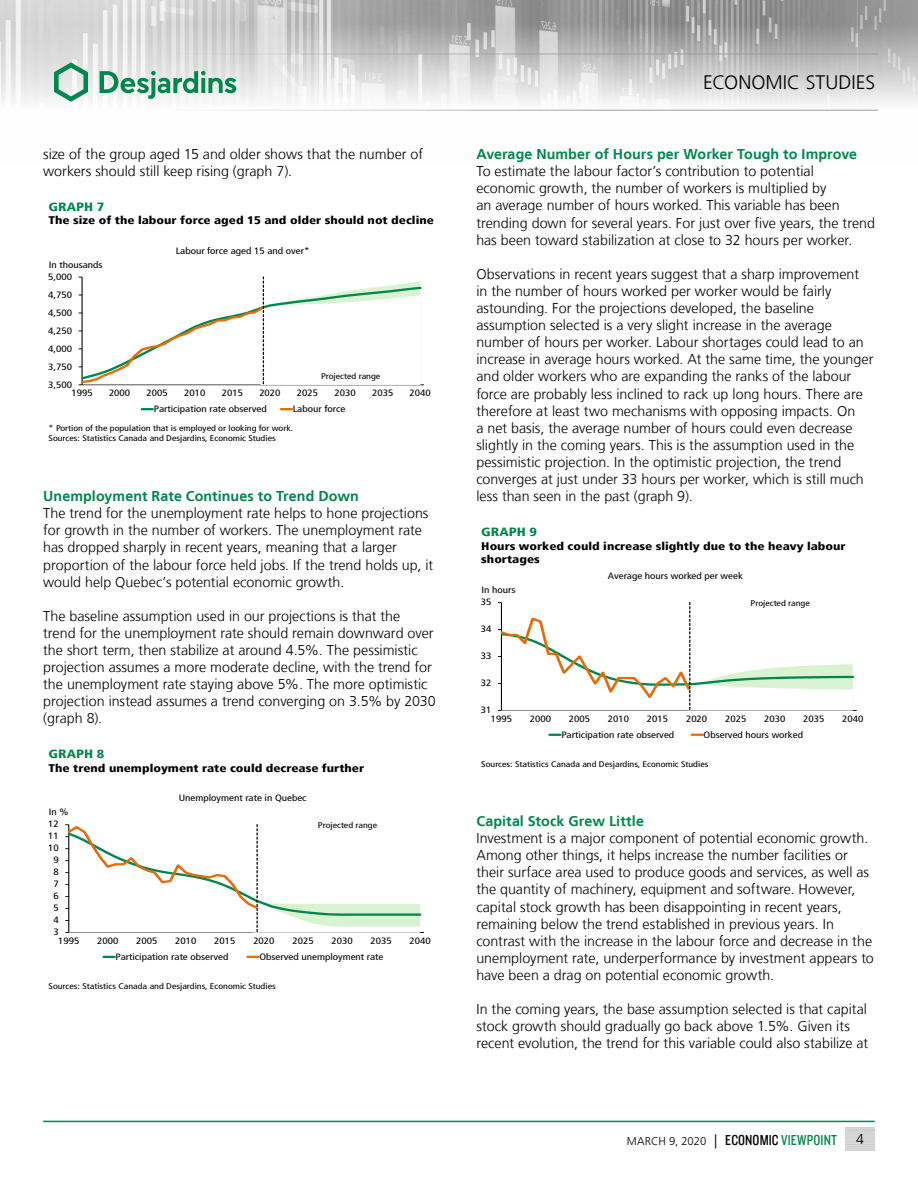
<style>
.page{position:relative;width:918px;height:1188px;background:#fff}
.page>*{position:absolute;margin:0;border:0;box-sizing:border-box;transform-origin:0 0}
.t1{font:300 19.5px "Frutiger LT";letter-spacing:.005em;color:#000}
.t2{font:300 14.25px/17.1px "Frutiger LT";color:#000}
.t3{font:700 14.25px "Frutiger LT";letter-spacing:.005em;color:#00874e}
.t4{font:900 condensed 12px "Frutiger LT";color:#00874e;scale:1.2 1}
.t5{font:300 11.25px "Frutiger LT";letter-spacing:-.005em;color:#000}
.t6{font:900 condensed 11.1px "Frutiger LT";color:#000;scale:1.2 1}
.t7{font:condensed 9.15px/18px "Frutiger LT";color:#000;scale:1.2 1}
.t8{font:condensed 8.25px/9.9px "Frutiger LT";color:#000;scale:1.2 1}
.s1{font-size:14.25px}
.s2{font-family:"Knockout 29 Junior Ltweight";font-weight:400;font-size:15px}
.s3{font-family:"Knockout 29 Junior Ltweight";font-weight:400;font-size:15px;color:#00874e}
</style>
<div class="page">
<img style="left:0;top:0;width:918px;height:110px">
<hr style="left:0;top:54px;width:878px;height:1px;background:#9d9d9c">
<hr style="left:0;top:110px;width:878px;height:1px;background:#9d9d9c">
<svg style="left:54px;top:62px;width:34px;height:40px"></svg>
<svg style="left:100px;top:71px;width:136px;height:28px"></svg>
<hr style="left:43px;top:1121px;width:832px;height:1px;background:#00874e">
<svg style="left:692px;top:734px;width:10px;height:2px"></svg>
<svg style="left:550px;top:734px;width:10px;height:2px"></svg>
<hr style="left:501px;top:710px;width:356px;height:1px;background:#000">
<svg style="left:248px;top:956px;width:10px;height:2px"></svg>
<svg style="left:104px;top:956px;width:10px;height:2px"></svg>
<hr style="left:69px;top:932px;width:355px;height:1px;background:#000">
<svg style="left:281px;top:408px;width:11px;height:2px"></svg>
<svg style="left:142px;top:408px;width:11px;height:2px"></svg>
<hr style="left:82px;top:385px;width:342px;height:1px;background:#000">
<svg style="left:79px;top:277px;width:344px;height:109px"></svg>
<svg style="left:65px;top:824px;width:358px;height:109px"></svg>
<svg style="left:498px;top:602px;width:358px;height:109px"></svg>
<p class="t2" style="left:43px;top:146px;width:381px">size of the group aged 15 and older shows that the number of workers should still keep rising (graph 7).</p>
<h6 class="t4" style="left:49px;top:199px;width:48px">GRAPH 7</h6>
<p class="t6" style="left:49px;top:214px;width:323px">The size of the labour force aged 15 and older should not decline</p>
<p class="t7" style="left:176px;top:241px;width:113px">Labour force aged 15 and over*</p>
<p class="t7" style="left:48px;top:258px;width:47px;line-height:12.1px">In thousands<br>5,000</p>
<p class="t7" style="left:48px;top:286px;width:21px;text-align:justify">4,750<br>4,500<br>4,250<br>4,000<br>3,750<br>3,500</p>
<p class="t8" style="left:321px;top:371px;width:51px">Projected range</p>
<p class="t7" style="left:71px;top:384px;width:19px">1995</p>
<p class="t7" style="left:109px;top:384px;width:19px">2000</p>
<p class="t7" style="left:147px;top:384px;width:19px">2005</p>
<p class="t7" style="left:184px;top:384px;width:19px">2010</p>
<p class="t7" style="left:222px;top:384px;width:19px">2015</p>
<p class="t7" style="left:259px;top:384px;width:19px">2020</p>
<p class="t7" style="left:297px;top:384px;width:19px">2025</p>
<p class="t7" style="left:334px;top:384px;width:19px">2030</p>
<p class="t7" style="left:372px;top:384px;width:19px">2035</p>
<p class="t7" style="left:410px;top:384px;width:19px">2040</p>
<p class="t7" style="left:154px;top:400px;width:96px">Participation rate observed</p>
<p class="t7" style="left:293px;top:400px;width:45px">Labour force</p>
<p class="t8" style="left:49px;top:423px;width:205px">* Portion of the population that is employed or looking for work.<br>Sources: Statistics Canada and Desjardins, Economic Studies</p>
<h5 class="t3" style="left:43px;top:488px;width:317px">Unemployment Rate Continues to Trend Down</h5>
<p class="t2" style="left:43px;top:505px;width:392px">The trend for the unemployment rate helps to hone projections for growth in the number of workers. The unemployment rate has dropped sharply in recent years, meaning that a larger proportion of the labour force held jobs. If the trend holds up, it would help Quebec’s potential economic growth.</p>
<p class="t2" style="left:43px;top:608px;width:394px">The baseline assumption used in our projections is that the trend for the unemployment rate should remain downward over the short term, then stabilize at around 4.5%. The pessimistic projection assumes a more moderate decline, with the trend for the unemployment rate staying above 5%. The more optimistic projection instead assumes a trend converging on 3.5% by 2030 (graph 8).</p>
<h6 class="t4" style="left:49px;top:747px;width:48px">GRAPH 8</h6>
<p class="t6" style="left:49px;top:761px;width:265px">The trend unemployment rate could decrease further</p>
<p class="t7" style="left:179px;top:789px;width:108px">Unemployment rate in Quebec</p>
<p class="t7" style="left:49px;top:803px;width:18px">In %</p>
<p class="t7" style="left:48px;top:815px;width:10px">12</p>
<p class="t8" style="left:318px;top:821px;width:51px">Projected range</p>
<p class="t7" style="left:48px;top:830px;width:10px;line-height:12px">11<br>10</p>
<p class="t7" style="left:53px;top:851px;width:6px">9</p>
<p class="t7" style="left:53px;top:863px;width:6px">8</p>
<p class="t7" style="left:53px;top:875px;width:6px">7</p>
<p class="t7" style="left:53px;top:887px;width:6px">6</p>
<p class="t7" style="left:53px;top:899px;width:6px">5</p>
<p class="t7" style="left:53px;top:911px;width:6px">4</p>
<p class="t7" style="left:53px;top:923px;width:6px">3</p>
<p class="t7" style="left:58px;top:932px;width:19px">1995</p>
<p class="t7" style="left:97px;top:932px;width:19px">2000</p>
<p class="t7" style="left:136px;top:932px;width:19px">2005</p>
<p class="t7" style="left:175px;top:932px;width:19px">2010</p>
<p class="t7" style="left:214px;top:932px;width:19px">2015</p>
<p class="t7" style="left:253px;top:932px;width:19px">2020</p>
<p class="t7" style="left:292px;top:932px;width:19px">2025</p>
<p class="t7" style="left:331px;top:932px;width:19px">2030</p>
<p class="t7" style="left:370px;top:932px;width:19px">2035</p>
<p class="t7" style="left:410px;top:932px;width:19px">2040</p>
<p class="t7" style="left:116px;top:948px;width:96px">Participation rate observed</p>
<p class="t7" style="left:259px;top:948px;width:105px">Observed unemployment rate</p>
<p class="t8" style="left:49px;top:981px;width:191px">Sources: Statistics Canada and Desjardins, Economic Studies</p>
<h1 class="t1" style="left:703px;top:72px;width:174px">ECONOMIC STUDIES</h1>
<h5 class="t3" style="left:476px;top:146px;width:382px">Average Number of Hours per Worker Tough to Improve</h5>
<p class="t2" style="left:476px;top:163px;width:365px">To estimate the labour factor’s contribution to potential economic growth, the number of workers is multiplied by an average number of hours worked. This variable has been</p>
<p class="t2" style="left:476px;top:214px;width:400px">trending down for several years. For just over five years, the trend</p>
<p class="t2" style="left:476px;top:231px;width:377px">has been toward stabilization at close to 32 hours per worker.</p>
<p class="t2" style="left:476px;top:266px;width:399px">Observations in recent years suggest that a sharp improvement in the number of hours worked per worker would be fairly astounding. For the projections developed, the baseline assumption selected is a very slight increase in the average number of hours per worker. Labour shortages could lead to an increase in average hours worked. At the same time, the younger and older workers who are expanding the ranks of the labour force are probably less inclined to rack up long hours. There are therefore at least two mechanisms with opposing impacts. On<br>a net basis, the average number of hours could even decrease slightly in the coming years. This is the assumption used in the pessimistic projection. In the optimistic projection, the trend converges at just under 33 hours per worker, which is still much less than seen in the past (graph 9).</p>
<h6 class="t4" style="left:481px;top:525px;width:48px">GRAPH 9</h6>
<p class="t6" style="left:481px;top:539px;width:305px">Hours worked could increase slightly due to the heavy labour</p>
<p class="t6" style="left:481px;top:552px;width:50px">shortages</p>
<p class="t7" style="left:608px;top:567px;width:114px">Average hours worked per week</p>
<p class="t7" style="left:481px;top:581px;width:30px">In hours</p>
<p class="t7" style="left:481px;top:593px;width:10px">35</p>
<p class="t8" style="left:751px;top:598px;width:51px">Projected range</p>
<p class="t7" style="left:481px;top:620px;width:10px">34</p>
<p class="t7" style="left:481px;top:647px;width:10px">33</p>
<p class="t7" style="left:481px;top:674px;width:10px">32</p>
<p class="t7" style="left:491px;top:706px;width:19px;line-height:8.9px;text-indent:-10px">31<br>1995</p>
<p class="t7" style="left:530px;top:710px;width:19px">2000</p>
<p class="t7" style="left:569px;top:710px;width:19px">2005</p>
<p class="t7" style="left:608px;top:710px;width:19px">2010</p>
<p class="t7" style="left:647px;top:710px;width:19px">2015</p>
<p class="t7" style="left:686px;top:710px;width:19px">2020</p>
<p class="t7" style="left:725px;top:710px;width:19px">2025</p>
<p class="t7" style="left:764px;top:710px;width:19px">2030</p>
<p class="t7" style="left:803px;top:710px;width:19px">2035</p>
<p class="t7" style="left:842px;top:710px;width:19px">2040</p>
<p class="t7" style="left:561px;top:725px;width:96px">Participation rate observed</p>
<p class="t7" style="left:704px;top:725px;width:84px">Observed hours worked</p>
<p class="t8" style="left:481px;top:759px;width:191px">Sources: Statistics Canada and Desjardins, Economic Studies</p>
<h5 class="t3" style="left:476px;top:813px;width:169px">Capital Stock Grew Little</h5>
<p class="t2" style="left:476px;top:830px;width:399px">Investment is a major component of potential economic growth.<br>Among other things, it helps increase the number facilities or their surface area used to produce goods and services, as well as the quantity of machinery, equipment and software. However, capital stock growth has been disappointing in recent years, remaining below the trend established in previous years. In contrast with the increase in the labour force and decrease in the unemployment rate, underperformance by investment appears to have been a drag on potential economic growth.</p>
<p class="t2" style="left:476px;top:1001px;width:393px">In the coming years, the base assumption selected is that capital stock growth should gradually go back above 1.5%. Given its recent evolution, the trend for this variable could also stabilize at</p>
<p class="t5" style="left:627px;top:1135px;width:212px">MARCH 9, 2020 <span class="s1">|</span> <span class="s2">ECONOMIC</span> <span class="s3">VIEWPOINT</span></p>
<p class="t2" style="left:856px;top:1131px;width:9px">4</p>
</div>
